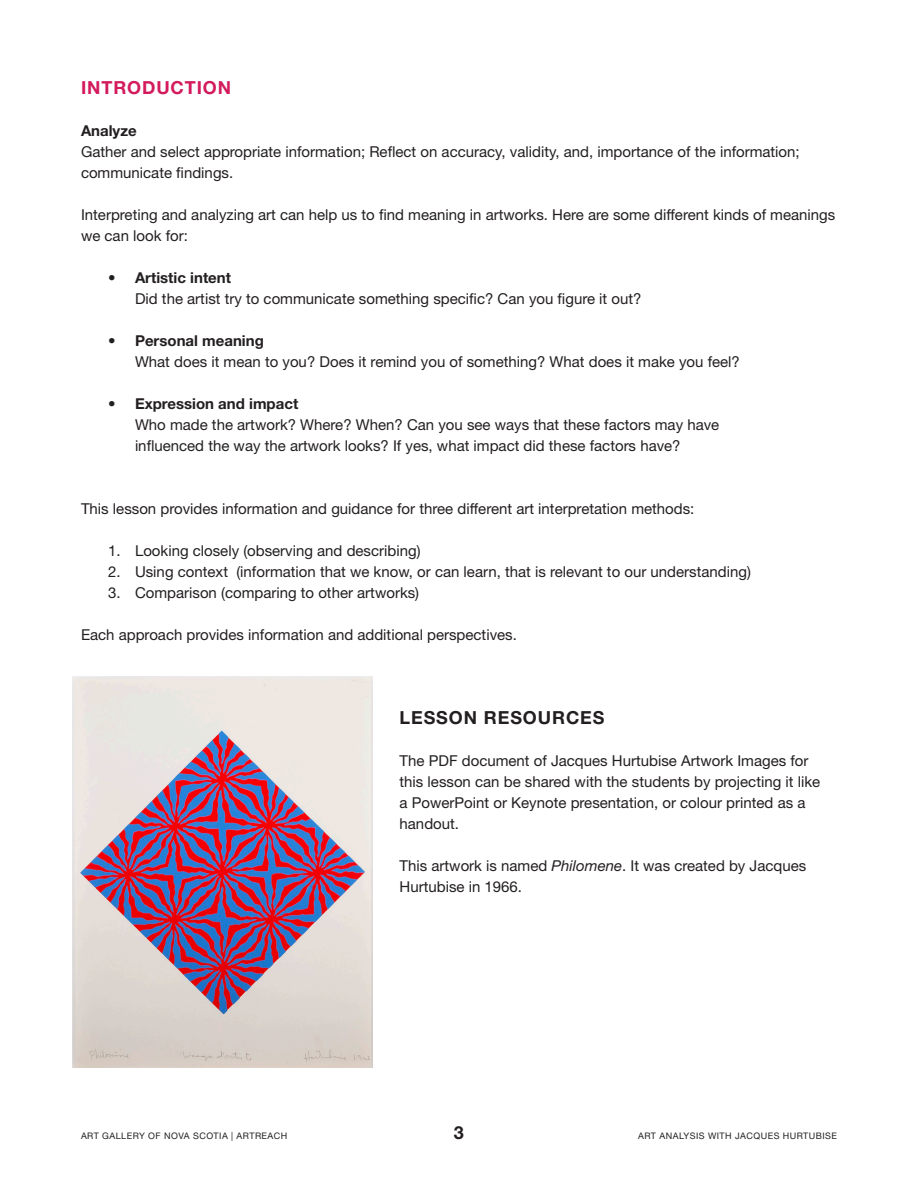
<style>
.page{position:relative;width:918px;height:1188px;background:#fff}
.page>*{position:absolute;margin:0;border:0;box-sizing:border-box;transform-origin:0 0}
.t1{font:700 18px "Helvetica Neue LT Std";letter-spacing:.05em;color:#231f20}
.t2{font:700 18px "Helvetica Neue LT Std";letter-spacing:.05em;color:#d31a5d}
.t3{font:15px/21px "Helvetica Neue LT Std";color:#231f20}
.t4{font:700 15px "Helvetica Neue LT Std";color:#231f20}
.t5{font:9px "Helvetica Neue LT Std";letter-spacing:.05em;color:#231f20}
.s1{font-weight:700}
.s2{font-style:italic}
</style>
<div class="page">
<img style="left:72px;top:676px;width:301px;height:392px">
<p class="t2" style="left:81px;top:76px;width:152px">INTRODUCTION</p>
<p class="t4" style="left:81px;top:121px;width:57px">Analyze</p>
<p class="t3" style="left:81px;top:141px;width:720px">Gather and select appropriate information; Reflect on accuracy, validity, and, importance of the information; communicate findings.</p>
<p class="t3" style="left:81px;top:204px;width:756px">Interpreting and analyzing art can help us to find meaning in artworks. Here are some different kinds of meanings we can look for:</p>
<p class="t3" style="left:135px;top:267px;width:508px;text-indent:-27px"><span class="s1">• Artistic intent<br></span>Did the artist try to communicate something specific? Can you figure it out?</p>
<p class="t3" style="left:135px;top:330px;width:606px;text-indent:-27px"><span class="s1">• Personal meaning<br></span>What does it mean to you? Does it remind you of something? What does it make you feel?</p>
<p class="t3" style="left:135px;top:393px;width:586px;text-indent:-27px"><span class="s1">• Expression and impact<br></span>Who made the artwork? Where? When? Can you see ways that these factors may have influenced the way the artwork looks? If yes, what impact did these factors have?</p>
<p class="t3" style="left:81px;top:498px;width:615px">This lesson provides information and guidance for three different art interpretation methods:</p>
<p class="t3" style="left:108px;top:540px;width:314px">1. Looking closely (observing and describing)</p>
<p class="t3" style="left:108px;top:561px;width:644px">2. Using context (information that we know, or can learn, that is relevant to our understanding)</p>
<p class="t3" style="left:108px;top:582px;width:313px">3. Comparison (comparing to other artworks)</p>
<p class="t3" style="left:81px;top:624px;width:437px">Each approach provides information and additional perspectives.</p>
<p class="t1" style="left:400px;top:706px;width:206px">LESSON RESOURCES</p>
<p class="t3" style="left:400px;top:750px;width:422px">The PDF document of Jacques Hurtubise Artwork Images for this lesson can be shared with the students by projecting it like a PowerPoint or Keynote presentation, or colour printed as a handout.</p>
<p class="t3" style="left:400px;top:855px;width:408px">This artwork is named <span class="s2">Philomene</span>. It was created by Jacques<br>Hurtubise in 1966.</p>
<p class="t5" style="left:81px;top:1131px;width:208px">ART GALLERY OF NOVA SCOTIA | ARTREACH</p>
<p class="t1" style="left:454px;top:1122px;width:12px">3</p>
<p class="t5" style="left:638px;top:1131px;width:200px">ART ANALYSIS WITH JACQUES HURTUBISE</p>
</div>
